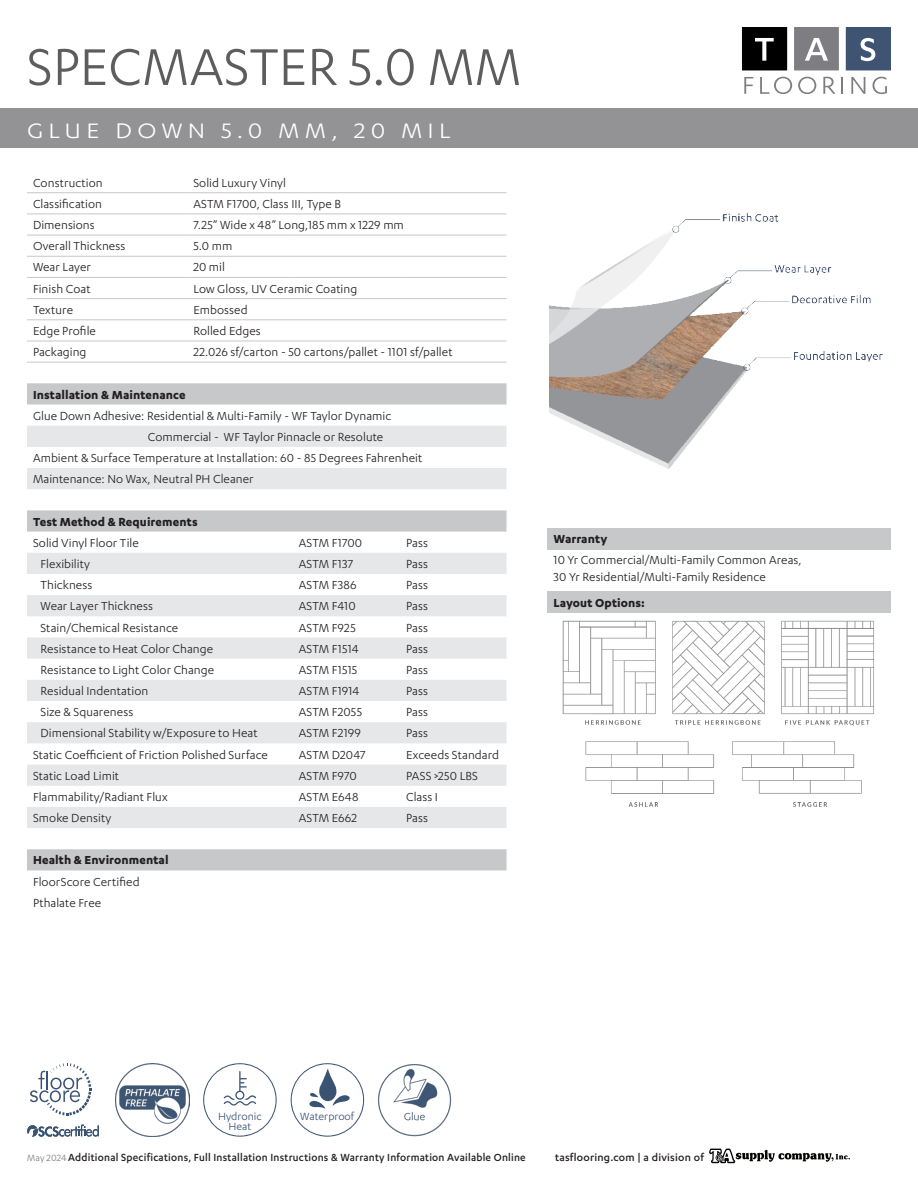
<style>
.page{position:relative;width:918px;height:1188px;background:#fff}
.page>*{position:absolute;margin:0;border:0;box-sizing:border-box;transform-origin:0 0}
.t1{font:60px "Karbon";color:#5d5d5d}
.t2{font:24.3px "Karbon";letter-spacing:.2em;color:#fff;scale:1.11 1}
.Table_Cell{font:13.5px "Karbon";letter-spacing:.005em;color:#231f20}
.Table_Header{font:700 13.5px "Karbon";letter-spacing:.01em;color:#231f20}
.t3{font:12.15px/10.2px "Karbon";color:#3a5373;text-align:center}
.t4{font:500 12px "Karbon";letter-spacing:.02em;color:#231f20;scale:.96 1}
.t5{font:500 12px "Karbon";letter-spacing:.02em;color:#231f20}
.s1{font-weight:400;font-size:10.5px;color:#7c7c82}
</style>
<div class="page">
<img style="left:549px;top:213px;width:333px;height:256px">
<div style="left:0;top:109px;width:918px;height:39px;background:#939395"></div>
<svg style="left:709px;top:1149px;width:141px;height:14px"></svg>
<svg style="left:30px;top:1063px;width:61px;height:53px"></svg>
<svg style="left:27px;top:1125px;width:72px;height:12px"></svg>
<svg style="left:203px;top:1063px;width:74px;height:74px"></svg>
<svg style="left:291px;top:1063px;width:73px;height:74px"></svg>
<img style="left:378px;top:1064px;width:73px;height:73px">
<img style="left:116px;top:1063px;width:73px;height:74px">
<div style="left:548px;top:591px;width:343px;height:22px;background:#c7c8ca"></div>
<svg style="left:27px;top:383px;width:480px;height:487px"></svg>
<svg style="left:27px;top:426px;width:480px;height:190px"></svg>
<svg style="left:27px;top:638px;width:480px;height:190px;fill:#e6e7e9"></svg>
<hr style="left:27px;top:192px;width:160px;height:1px;background:#c7c8ca">
<hr style="left:187px;top:192px;width:106px;height:1px;background:#c7c8ca">
<hr style="left:293px;top:192px;width:107px;height:1px;background:#c7c8ca">
<hr style="left:400px;top:192px;width:107px;height:1px;background:#c7c8ca">
<hr style="left:27px;top:214px;width:160px;height:1px;background:#c7c8ca">
<hr style="left:187px;top:214px;width:106px;height:1px;background:#c7c8ca">
<hr style="left:293px;top:214px;width:107px;height:1px;background:#c7c8ca">
<hr style="left:400px;top:214px;width:107px;height:1px;background:#c7c8ca">
<hr style="left:27px;top:235px;width:160px;height:1px;background:#c7c8ca">
<hr style="left:187px;top:235px;width:106px;height:1px;background:#c7c8ca">
<hr style="left:293px;top:235px;width:107px;height:1px;background:#c7c8ca">
<hr style="left:400px;top:235px;width:107px;height:1px;background:#c7c8ca">
<hr style="left:27px;top:256px;width:160px;height:1px;background:#c7c8ca">
<hr style="left:187px;top:256px;width:106px;height:1px;background:#c7c8ca">
<hr style="left:293px;top:256px;width:107px;height:1px;background:#c7c8ca">
<hr style="left:400px;top:256px;width:107px;height:1px;background:#c7c8ca">
<hr style="left:27px;top:277px;width:160px;height:1px;background:#c7c8ca">
<hr style="left:187px;top:277px;width:106px;height:1px;background:#c7c8ca">
<hr style="left:293px;top:277px;width:107px;height:1px;background:#c7c8ca">
<hr style="left:400px;top:277px;width:107px;height:1px;background:#c7c8ca">
<hr style="left:27px;top:298px;width:160px;height:1px;background:#c7c8ca">
<hr style="left:187px;top:298px;width:106px;height:1px;background:#c7c8ca">
<hr style="left:293px;top:298px;width:107px;height:1px;background:#c7c8ca">
<hr style="left:400px;top:298px;width:107px;height:1px;background:#c7c8ca">
<hr style="left:27px;top:320px;width:160px;height:1px;background:#c7c8ca">
<hr style="left:187px;top:320px;width:106px;height:1px;background:#c7c8ca">
<hr style="left:293px;top:320px;width:107px;height:1px;background:#c7c8ca">
<hr style="left:400px;top:320px;width:107px;height:1px;background:#c7c8ca">
<hr style="left:27px;top:341px;width:160px;height:1px;background:#c7c8ca">
<hr style="left:187px;top:341px;width:106px;height:1px;background:#c7c8ca">
<hr style="left:293px;top:341px;width:107px;height:1px;background:#c7c8ca">
<hr style="left:400px;top:341px;width:107px;height:1px;background:#c7c8ca">
<hr style="left:27px;top:362px;width:160px;height:1px;background:#c7c8ca">
<hr style="left:187px;top:362px;width:106px;height:1px;background:#c7c8ca">
<hr style="left:293px;top:362px;width:107px;height:1px;background:#c7c8ca">
<hr style="left:400px;top:362px;width:107px;height:1px;background:#c7c8ca">
<img style="left:562px;top:620px;width:313px;height:187px">
<div style="left:548px;top:528px;width:343px;height:21px;background:#c7c8ca"></div>
<svg style="left:742px;top:27px;width:45px;height:43px;background:#121212"></svg>
<svg style="left:794px;top:27px;width:45px;height:43px;background:#8b8b90"></svg>
<svg style="left:846px;top:27px;width:45px;height:43px;background:#4f627f"></svg>
<svg style="left:744px;top:77px;width:9px;height:17px"></svg>
<svg style="left:760px;top:77px;width:32px;height:17px"></svg>
<svg style="left:798px;top:77px;width:18px;height:17px"></svg>
<svg style="left:823px;top:77px;width:20px;height:17px"></svg>
<svg style="left:851px;top:77px;width:14px;height:17px"></svg>
<svg style="left:873px;top:77px;width:14px;height:17px"></svg>
<p class="t1" style="left:27px;top:34px;width:495px">SPECMASTER 5.0 MM</p>
<p class="t2" style="left:27px;top:117px;width:383px">GLUE DOWN 5.0 MM, 20 MIL</p>
<p class="Table_Cell" style="left:33px;top:175px;width:71px">Construction</p>
<p class="Table_Cell" style="left:193px;top:175px;width:94px">Solid Luxury Vinyl</p>
<p class="Table_Cell" style="left:33px;top:196px;width:71px">Classification</p>
<p class="Table_Cell" style="left:193px;top:196px;width:149px">ASTM F1700, Class III, Type B</p>
<p class="Table_Cell" style="left:33px;top:218px;width:63px">Dimensions</p>
<p class="Table_Cell" style="left:193px;top:218px;width:212px">7.25” Wide x 48” Long,185 mm x 1229 mm</p>
<p class="Table_Cell" style="left:33px;top:239px;width:94px">Overall Thickness</p>
<p class="Table_Cell" style="left:193px;top:239px;width:41px">5.0 mm</p>
<p class="Table_Cell" style="left:33px;top:260px;width:60px">Wear Layer</p>
<p class="Table_Cell" style="left:193px;top:260px;width:33px">20 mil</p>
<p class="Table_Cell" style="left:33px;top:281px;width:59px">Finish Coat</p>
<p class="Table_Cell" style="left:193px;top:281px;width:165px">Low Gloss, UV Ceramic Coating</p>
<p class="Table_Cell" style="left:33px;top:302px;width:42px">Texture</p>
<p class="Table_Cell" style="left:193px;top:302px;width:56px">Embossed</p>
<p class="Table_Cell" style="left:33px;top:323px;width:64px">Edge Profile</p>
<p class="Table_Cell" style="left:193px;top:323px;width:69px">Rolled Edges</p>
<p class="Table_Cell" style="left:33px;top:345px;width:55px">Packaging</p>
<p class="Table_Cell" style="left:193px;top:345px;width:261px">22.026 sf/carton - 50 cartons/pallet - 1101 sf/pallet</p>
<p class="Table_Header" style="left:33px;top:387px;width:154px">Installation &amp; Maintenance</p>
<p class="Table_Cell" style="left:33px;top:408px;width:360px">Glue Down Adhesive: Residential &amp; Multi-Family - WF Taylor Dynamic</p>
<p class="Table_Cell" style="left:148px;top:429px;width:237px">Commercial - WF Taylor Pinnacle or Resolute</p>
<p class="Table_Cell" style="left:33px;top:451px;width:391px">Ambient &amp; Surface Temperature at Installation: 60 - 85 Degrees Fahrenheit</p>
<p class="Table_Cell" style="left:33px;top:472px;width:222px">Maintenance: No Wax, Neutral PH Cleaner</p>
<p class="Table_Header" style="left:33px;top:514px;width:166px">Test Method &amp; Requirements</p>
<p class="Table_Cell" style="left:33px;top:535px;width:107px">Solid Vinyl Floor Tile</p>
<p class="Table_Cell" style="left:299px;top:535px;width:65px">ASTM F1700</p>
<p class="Table_Cell" style="left:406px;top:535px;width:23px">Pass</p>
<p class="Table_Cell" style="left:40px;top:556px;width:51px">Flexibility</p>
<p class="Table_Cell" style="left:299px;top:556px;width:56px">ASTM F137</p>
<p class="Table_Cell" style="left:406px;top:556px;width:23px">Pass</p>
<p class="Table_Cell" style="left:40px;top:578px;width:53px">Thickness</p>
<p class="Table_Cell" style="left:299px;top:578px;width:59px">ASTM F386</p>
<p class="Table_Cell" style="left:406px;top:578px;width:23px">Pass</p>
<p class="Table_Cell" style="left:40px;top:599px;width:114px">Wear Layer Thickness</p>
<p class="Table_Cell" style="left:299px;top:599px;width:58px">ASTM F410</p>
<p class="Table_Cell" style="left:406px;top:599px;width:23px">Pass</p>
<p class="Table_Cell" style="left:40px;top:620px;width:139px">Stain/Chemical Resistance</p>
<p class="Table_Cell" style="left:299px;top:620px;width:59px">ASTM F925</p>
<p class="Table_Cell" style="left:406px;top:620px;width:23px">Pass</p>
<p class="Table_Cell" style="left:40px;top:641px;width:174px">Resistance to Heat Color Change</p>
<p class="Table_Cell" style="left:299px;top:641px;width:61px">ASTM F1514</p>
<p class="Table_Cell" style="left:406px;top:641px;width:23px">Pass</p>
<p class="Table_Cell" style="left:40px;top:662px;width:175px">Resistance to Light Color Change</p>
<p class="Table_Cell" style="left:299px;top:662px;width:60px">ASTM F1515</p>
<p class="Table_Cell" style="left:406px;top:662px;width:23px">Pass</p>
<p class="Table_Cell" style="left:40px;top:684px;width:109px">Residual Indentation</p>
<p class="Table_Cell" style="left:299px;top:684px;width:62px">ASTM F1914</p>
<p class="Table_Cell" style="left:406px;top:684px;width:23px">Pass</p>
<p class="Table_Cell" style="left:40px;top:705px;width:94px">Size &amp; Squareness</p>
<p class="Table_Cell" style="left:299px;top:705px;width:65px">ASTM F2055</p>
<p class="Table_Cell" style="left:406px;top:705px;width:23px">Pass</p>
<p class="Table_Cell" style="left:40px;top:726px;width:219px">Dimensional Stability w/Exposure to Heat</p>
<p class="Table_Cell" style="left:299px;top:726px;width:64px">ASTM F2199</p>
<p class="Table_Cell" style="left:406px;top:726px;width:23px">Pass</p>
<p class="Table_Cell" style="left:33px;top:747px;width:236px">Static Coefficient of Friction Polished Surface</p>
<p class="Table_Cell" style="left:299px;top:747px;width:68px">ASTM D2047</p>
<p class="Table_Cell" style="left:406px;top:747px;width:94px">Exceeds Standard</p>
<p class="Table_Cell" style="left:33px;top:768px;width:88px">Static Load Limit</p>
<p class="Table_Cell" style="left:299px;top:768px;width:60px">ASTM F970</p>
<p class="Table_Cell" style="left:406px;top:768px;width:73px">PASS &gt;250 LBS</p>
<p class="Table_Cell" style="left:33px;top:789px;width:136px">Flammability/Radiant Flux</p>
<p class="Table_Cell" style="left:299px;top:789px;width:61px">ASTM E648</p>
<p class="Table_Cell" style="left:406px;top:789px;width:33px">Class I</p>
<p class="Table_Cell" style="left:33px;top:811px;width:80px">Smoke Density</p>
<p class="Table_Cell" style="left:299px;top:811px;width:60px">ASTM E662</p>
<p class="Table_Cell" style="left:406px;top:811px;width:23px">Pass</p>
<p class="Table_Header" style="left:33px;top:853px;width:137px">Health &amp; Environmental</p>
<p class="Table_Cell" style="left:33px;top:874px;width:108px">FloorScore Certified</p>
<p class="Table_Cell" style="left:33px;top:895px;width:70px">Pthalate Free</p>
<p class="Table_Header" style="left:554px;top:531px;width:55px">Warranty</p>
<p class="Table_Cell" style="left:554px;top:553px;width:250px">10 Yr Commercial/Multi-Family Common Areas,</p>
<p class="Table_Cell" style="left:554px;top:569px;width:214px">30 Yr Residential/Multi-Family Residence</p>
<p class="Table_Header" style="left:554px;top:595px;width:93px">Layout Options:</p>
<p class="t3" style="left:218px;top:1111px;width:45px">Hydronic<br>Heat</p>
<p class="t3" style="left:300px;top:1111px;width:55px">Waterproof</p>
<p class="t4" style="left:27px;top:1150px;width:521px"><span class="s1">May 2024</span>Additional Specifications, Full Installation Instructions &amp; Warranty Information Available Online</p>
<p class="t5" style="left:555px;top:1150px;width:150px">tasflooring.com | a division of</p>
</div>
